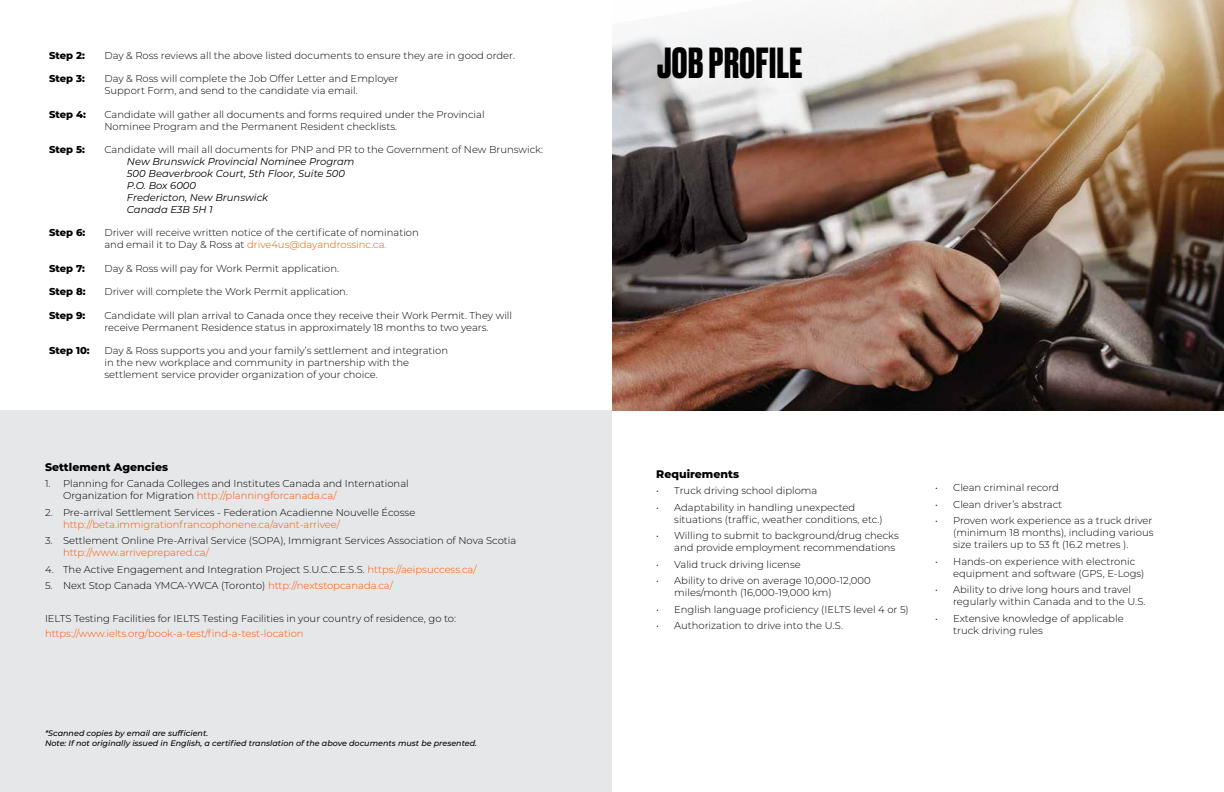
<style>
.page{position:relative;width:1224px;height:792px;background:#fff}
.page>*{position:absolute;margin:0;border:0;box-sizing:border-box;transform-origin:0 0}
.t1{font:700 40.9px "Druk";letter-spacing:.015em;color:#000}
.t2{font:800 11px "Montserrat";color:#000}
.t3{font:300 10px/12px "Montserrat";color:#000}
.t4{font:300 10px "Montserrat";color:#ff5100}
.t5{font:italic 10px/12px "Montserrat";color:#000}
.t6{font:800 10px "Montserrat";color:#000}
.t7{font:italic 500 8px/9.6px "Montserrat";color:#000}
.s1{color:#ff5100}
</style>
<div class="page">
<div style="left:0;top:410px;width:612px;height:382px;background:#e6e7e8"></div>
<img style="left:612px;top:0;width:612px;height:410px">
<p class="t6" style="left:49px;top:48px;width:37px">Step 2:</p>
<p class="t3" style="left:104px;top:49px;width:412px">Day &amp; Ross reviews all the above listed documents to ensure they are in good order.</p>
<p class="t6" style="left:49px;top:71px;width:37px">Step 3:</p>
<p class="t3" style="left:104px;top:72px;width:295px">Day &amp; Ross will complete the Job Offer Letter and Employer<br>Support Form, and send to the candidate via email.</p>
<p class="t6" style="left:49px;top:107px;width:38px">Step 4:</p>
<p class="t3" style="left:104px;top:108px;width:382px">Candidate will gather all documents and forms required under the Provincial<br>Nominee Program and the Permanent Resident checklists.</p>
<p class="t6" style="left:49px;top:142px;width:37px">Step 5:</p>
<p class="t3" style="left:104px;top:143px;width:440px">Candidate will mail all documents for PNP and PR to the Government of New Brunswick:</p>
<p class="t5" style="left:127px;top:155px;width:229px">New Brunswick Provincial Nominee Program<br>500 Beaverbrook Court, 5th Floor, Suite 500<br>P.O. Box 6000<br>Fredericton, New Brunswick<br>Canada E3B 5H 1</p>
<p class="t6" style="left:49px;top:226px;width:38px">Step 6:</p>
<p class="t3" style="left:104px;top:227px;width:316px">Driver will receive written notice of the certificate of nomination and email it to Day &amp; Ross at <span class="s1">drive4us@dayandrossinc.ca.</span></p>
<p class="t6" style="left:49px;top:261px;width:38px">Step 7:</p>
<p class="t3" style="left:104px;top:262px;width:236px">Day &amp; Ross will pay for Work Permit application.</p>
<p class="t6" style="left:49px;top:284px;width:38px">Step 8:</p>
<p class="t3" style="left:104px;top:285px;width:245px">Driver will complete the Work Permit application.</p>
<p class="t6" style="left:49px;top:308px;width:38px">Step 9:</p>
<p class="t3" style="left:104px;top:309px;width:409px">Candidate will plan arrival to Canada once they receive their Work Permit. They will receive Permanent Residence status in approximately 18 months to two years.</p>
<p class="t6" style="left:49px;top:343px;width:42px">Step 10:</p>
<p class="t3" style="left:104px;top:344px;width:345px">Day &amp; Ross supports you and your family’s settlement and integration in the new workplace and community in partnership with the settlement service provider organization of your choice.</p>
<p class="t2" style="left:45px;top:459px;width:125px">Settlement Agencies</p>
<p class="t3" style="left:63px;top:477px;width:347px;text-indent:-18px">1. Planning for Canada Colleges and Institutes Canada and International<br>Organization for Migration <span class="s1">http://planningforcanada.ca/</span></p>
<p class="t3" style="left:45px;top:506px;width:372px">2. Pre-arrival Settlement Services - Federation Acadienne Nouvelle Écosse</p>
<p class="t4" style="left:63px;top:517px;width:279px">http://beta.immigrationfrancophonene.ca/avant-arrivee/</p>
<p class="t3" style="left:45px;top:534px;width:473px">3. Settlement Online Pre-Arrival Service (SOPA), Immigrant Services Association of Nova Scotia</p>
<p class="t4" style="left:63px;top:546px;width:148px">http://www.arriveprepared.ca/</p>
<p class="t3" style="left:45px;top:563px;width:433px">4. The Active Engagement and Integration Project S.U.C.C.E.S.S. <span class="s1">https://aeipsuccess.ca/</span></p>
<p class="t3" style="left:45px;top:579px;width:350px">5. Next Stop Canada YMCA-YWCA (Toronto) <span class="s1">http://nextstopcanada.ca/</span></p>
<p class="t3" style="left:45px;top:612px;width:413px">IELTS Testing Facilities for IELTS Testing Facilities in your country of residence, go to:</p>
<p class="t4" style="left:45px;top:627px;width:260px">https://www.ielts.org/book-a-test/find-a-test-location</p>
<p class="t7" style="left:45px;top:728px;width:434px">*Scanned copies by email are sufficient.<br>Note: If not originally issued in English, a certified translation of the above documents must be presented.</p>
<h1 class="t1" style="left:657px;top:35px;width:147px">JOB PROFILE</h1>
<p class="t2" style="left:656px;top:466px;width:84px">Requirements</p>
<p class="t3" style="left:656px;top:484px;width:163px">• Truck driving school diploma</p>
<p class="t3" style="left:674px;top:501px;width:210px;text-indent:-18px">• Adaptability in handling unexpected situations (traffic, weather conditions, etc.)</p>
<p class="t3" style="left:674px;top:529px;width:226px;text-indent:-18px">• Willing to submit to background/drug checks and provide employment recommendations</p>
<p class="t3" style="left:656px;top:558px;width:146px">• Valid truck driving license</p>
<p class="t3" style="left:674px;top:574px;width:198px;text-indent:-18px">• Ability to drive on average 10,000-12,000 miles/month (16,000-19,000 km)</p>
<p class="t3" style="left:656px;top:603px;width:254px">• English language proficiency (IELTS level 4 or 5)</p>
<p class="t3" style="left:656px;top:619px;width:188px">• Authorization to drive into the U.S.</p>
<p class="t3" style="left:935px;top:481px;width:125px">• Clean criminal record</p>
<p class="t3" style="left:935px;top:498px;width:129px">• Clean driver’s abstract</p>
<p class="t3" style="left:953px;top:514px;width:202px;text-align:justify;text-indent:-18px">• Proven work experience as a truck driver (minimum 18 months), including various size trailers up to 53 ft (16.2 metres ).</p>
<p class="t3" style="left:953px;top:555px;width:193px;text-indent:-18px">• Hands-on experience with electronic equipment and software (GPS, E-Logs)</p>
<p class="t3" style="left:953px;top:583px;width:194px;text-indent:-18px">• Ability to drive long hours and travel regularly within Canada and to the U.S.</p>
<p class="t3" style="left:953px;top:612px;width:172px;text-indent:-18px">• Extensive knowledge of applicable truck driving rules</p>
</div>
